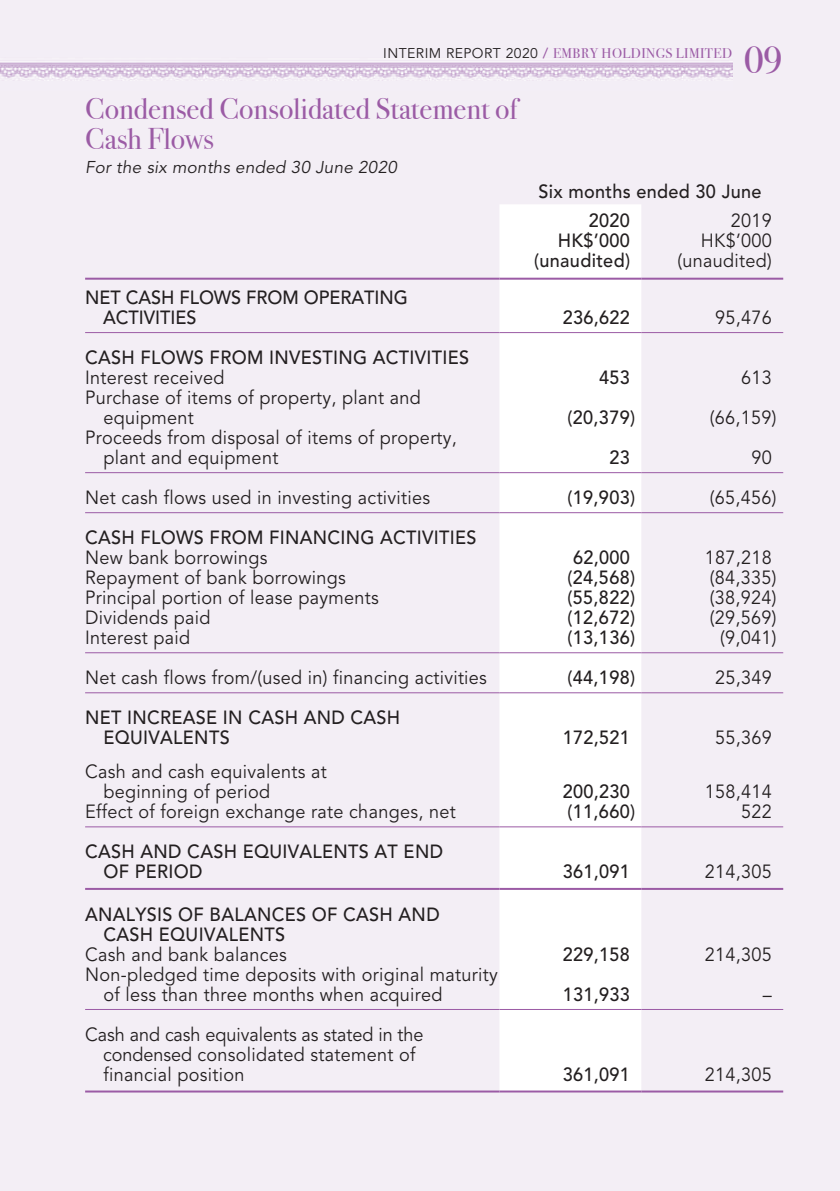
<style>
.page{position:relative;width:840px;height:1191px;background:#fff}
.page>*{position:absolute;margin:0;border:0;box-sizing:border-box;transform-origin:0 0}
.t1{font:38px "Bodoni Svty Two ITCTT";color:#9b5ba5}
.t2{font:30px/30px "Bodoni Svty Two ITCTT";color:#9b5ba5}
.t3{font:19px/20px "Avenir LT Std";letter-spacing:.015em;color:#231f20;scale:.95 1}
.t4{font:500 19px/20px "Avenir LT Std";letter-spacing:.015em;color:#231f20;scale:.95 1}
.t5{font:500 19px/20px "Avenir LT Std";letter-spacing:-.005em;color:#231f20;scale:.95 1}
.t6{font:italic 17px "Avenir LT Std";letter-spacing:.015em;color:#231f20}
.t7{font:14px "Bodoni Svty Two ITCTT";letter-spacing:.03em;color:#9b5ba5}
.s1{font-family:"Avenir LT Std";color:#231f20}
.s2{font-family:"Avenir LT Std";font-weight:500}
</style>
<div class="page">
<div style="left:0;top:0;width:839px;height:1191px;background:#f3eef5"></div>
<img style="left:0;top:62px;width:731px;height:19px">
<div style="left:499px;top:204px;width:142px;height:886px;background:#fff"></div>
<hr style="left:85px;top:278px;width:414px;height:2px;background:#9b5ba5">
<hr style="left:499px;top:278px;width:142px;height:2px;background:#9b5ba5">
<hr style="left:641px;top:278px;width:141px;height:2px;background:#9b5ba5">
<hr style="left:85px;top:332px;width:414px;height:1px;background:#9b5ba5">
<hr style="left:499px;top:332px;width:142px;height:1px;background:#9b5ba5">
<hr style="left:641px;top:332px;width:141px;height:1px;background:#9b5ba5">
<hr style="left:85px;top:472px;width:414px;height:1px;background:#9b5ba5">
<hr style="left:499px;top:472px;width:142px;height:1px;background:#9b5ba5">
<hr style="left:641px;top:472px;width:141px;height:1px;background:#9b5ba5">
<hr style="left:85px;top:512px;width:414px;height:1px;background:#9b5ba5">
<hr style="left:499px;top:512px;width:142px;height:1px;background:#9b5ba5">
<hr style="left:641px;top:512px;width:141px;height:1px;background:#9b5ba5">
<hr style="left:85px;top:652px;width:414px;height:1px;background:#9b5ba5">
<hr style="left:499px;top:652px;width:142px;height:1px;background:#9b5ba5">
<hr style="left:641px;top:652px;width:141px;height:1px;background:#9b5ba5">
<hr style="left:85px;top:692px;width:414px;height:1px;background:#9b5ba5">
<hr style="left:499px;top:692px;width:142px;height:1px;background:#9b5ba5">
<hr style="left:641px;top:692px;width:141px;height:1px;background:#9b5ba5">
<hr style="left:85px;top:826px;width:414px;height:1px;background:#9b5ba5">
<hr style="left:499px;top:826px;width:142px;height:1px;background:#9b5ba5">
<hr style="left:641px;top:826px;width:141px;height:1px;background:#9b5ba5">
<hr style="left:85px;top:888px;width:414px;height:2px;background:#9b5ba5">
<hr style="left:499px;top:888px;width:142px;height:2px;background:#9b5ba5">
<hr style="left:641px;top:888px;width:141px;height:2px;background:#9b5ba5">
<hr style="left:85px;top:1009px;width:414px;height:1px;background:#9b5ba5">
<hr style="left:499px;top:1009px;width:142px;height:1px;background:#9b5ba5">
<hr style="left:641px;top:1009px;width:141px;height:1px;background:#9b5ba5">
<hr style="left:85px;top:1090px;width:414px;height:2px;background:#9b5ba5">
<hr style="left:499px;top:1090px;width:142px;height:2px;background:#9b5ba5">
<hr style="left:641px;top:1090px;width:141px;height:2px;background:#9b5ba5">
<p class="t7" style="left:383px;top:42px;width:350px"><span class="s1">INTERIM REPORT 2020</span> <span class="s2">/</span> Embry Holdings Limited</p>
<h2 class="t2" style="left:85px;top:90px;width:433px">Condensed Consolidated Statement of<br>Cash Flows</h2>
<p class="t6" style="left:85px;top:157px;width:313px">For the six months ended 30 June 2020</p>
<h1 class="t1" style="left:743px;top:29px;width:41px">09</h1>
<p class="t4" style="left:588px;top:178px;width:183px;line-height:28.4px;text-indent:-50px">Six months ended 30 June<br>2020</p>
<p class="t3" style="left:730px;top:211px;width:45px">2019</p>
<p class="t5" style="left:103px;top:288px;width:322px;text-indent:-18px">NET CASH FLOWS FROM OPERATING<br>ACTIVITIES</p>
<p class="t4" style="left:557px;top:231px;width:77px">HK$’000</p>
<p class="t3" style="left:700px;top:231px;width:76px">HK$’000</p>
<p class="t4" style="left:534px;top:251px;width:102px">(unaudited)</p>
<p class="t3" style="left:677px;top:251px;width:101px">(unaudited)</p>
<p class="t4" style="left:562px;top:308px;width:72px">236,622</p>
<p class="t3" style="left:714px;top:308px;width:61px">95,476</p>
<p class="t4" style="left:85px;top:348px;width:405px">CASH FLOWS FROM INVESTING ACTIVITIES</p>
<p class="t3" style="left:85px;top:368px;width:148px">Interest received</p>
<p class="t4" style="left:599px;top:368px;width:34px">453</p>
<p class="t3" style="left:740px;top:368px;width:34px">613</p>
<p class="t3" style="left:103px;top:388px;width:335px;text-indent:-18px">Purchase of items of property, plant and equipment</p>
<p class="t4" style="left:567px;top:408px;width:72px">(20,379)</p>
<p class="t3" style="left:709px;top:408px;width:72px">(66,159)</p>
<p class="t3" style="left:103px;top:428px;width:373px;text-indent:-18px">Proceeds from disposal of items of property, plant and equipment</p>
<p class="t4" style="left:609px;top:448px;width:23px">23</p>
<p class="t3" style="left:751px;top:448px;width:23px">90</p>
<p class="t3" style="left:85px;top:488px;width:364px">Net cash flows used in investing activities</p>
<p class="t4" style="left:567px;top:488px;width:72px">(19,903)</p>
<p class="t3" style="left:709px;top:488px;width:72px">(65,456)</p>
<p class="t4" style="left:85px;top:528px;width:413px">CASH FLOWS FROM FINANCING ACTIVITIES</p>
<p class="t3" style="left:85px;top:548px;width:193px">New bank borrowings</p>
<p class="t4" style="left:573px;top:548px;width:61px">62,000</p>
<p class="t3" style="left:704px;top:548px;width:72px">187,218</p>
<p class="t3" style="left:85px;top:568px;width:276px">Repayment of bank borrowings</p>
<p class="t4" style="left:567px;top:568px;width:72px">(24,568)</p>
<p class="t3" style="left:709px;top:568px;width:72px">(84,335)</p>
<p class="t3" style="left:85px;top:588px;width:310px">Principal portion of lease payments</p>
<p class="t4" style="left:567px;top:588px;width:72px">(55,822)</p>
<p class="t3" style="left:709px;top:588px;width:72px">(38,924)</p>
<p class="t3" style="left:85px;top:608px;width:133px">Dividends paid</p>
<p class="t4" style="left:567px;top:608px;width:72px">(12,672)</p>
<p class="t3" style="left:709px;top:608px;width:72px">(29,569)</p>
<p class="t3" style="left:85px;top:628px;width:112px">Interest paid</p>
<p class="t4" style="left:567px;top:628px;width:72px">(13,136)</p>
<p class="t3" style="left:719px;top:628px;width:61px">(9,041)</p>
<p class="t3" style="left:85px;top:668px;width:424px">Net cash flows from/(used in) financing activities</p>
<p class="t4" style="left:567px;top:668px;width:72px">(44,198)</p>
<p class="t3" style="left:714px;top:668px;width:61px">25,349</p>
<p class="t4" style="left:103px;top:708px;width:314px;text-indent:-18px">NET INCREASE IN CASH AND CASH<br>EQUIVALENTS</p>
<p class="t4" style="left:562px;top:728px;width:72px">172,521</p>
<p class="t3" style="left:714px;top:728px;width:61px">55,369</p>
<p class="t3" style="left:103px;top:762px;width:236px;text-indent:-18px">Cash and cash equivalents at beginning of period</p>
<p class="t4" style="left:562px;top:782px;width:72px">200,230</p>
<p class="t3" style="left:704px;top:782px;width:72px">158,414</p>
<p class="t3" style="left:85px;top:802px;width:391px">Effect of foreign exchange rate changes, net</p>
<p class="t4" style="left:567px;top:802px;width:72px">(11,660)</p>
<p class="t3" style="left:740px;top:802px;width:34px">522</p>
<p class="t4" style="left:103px;top:842px;width:359px;text-indent:-18px">CASH AND CASH EQUIVALENTS AT END<br>OF PERIOD</p>
<p class="t4" style="left:562px;top:862px;width:72px">361,091</p>
<p class="t3" style="left:704px;top:862px;width:72px">214,305</p>
<p class="t4" style="left:103px;top:904px;width:355px;text-indent:-18px">ANALYSIS OF BALANCES OF CASH AND<br>CASH EQUIVALENTS</p>
<p class="t3" style="left:85px;top:944px;width:214px">Cash and bank balances</p>
<p class="t4" style="left:562px;top:944px;width:72px">229,158</p>
<p class="t3" style="left:704px;top:944px;width:72px">214,305</p>
<p class="t3" style="left:103px;top:964px;width:416px;text-indent:-18px">Non-pledged time deposits with original maturity of less than three months when acquired</p>
<p class="t4" style="left:562px;top:984px;width:72px">131,933</p>
<p class="t3" style="left:762px;top:984px;width:11px">–</p>
<p class="t3" style="left:103px;top:1024px;width:338px;text-indent:-18px">Cash and cash equivalents as stated in the condensed consolidated statement of financial position</p>
<p class="t4" style="left:562px;top:1064px;width:72px">361,091</p>
<p class="t3" style="left:704px;top:1064px;width:72px">214,305</p>
</div>
